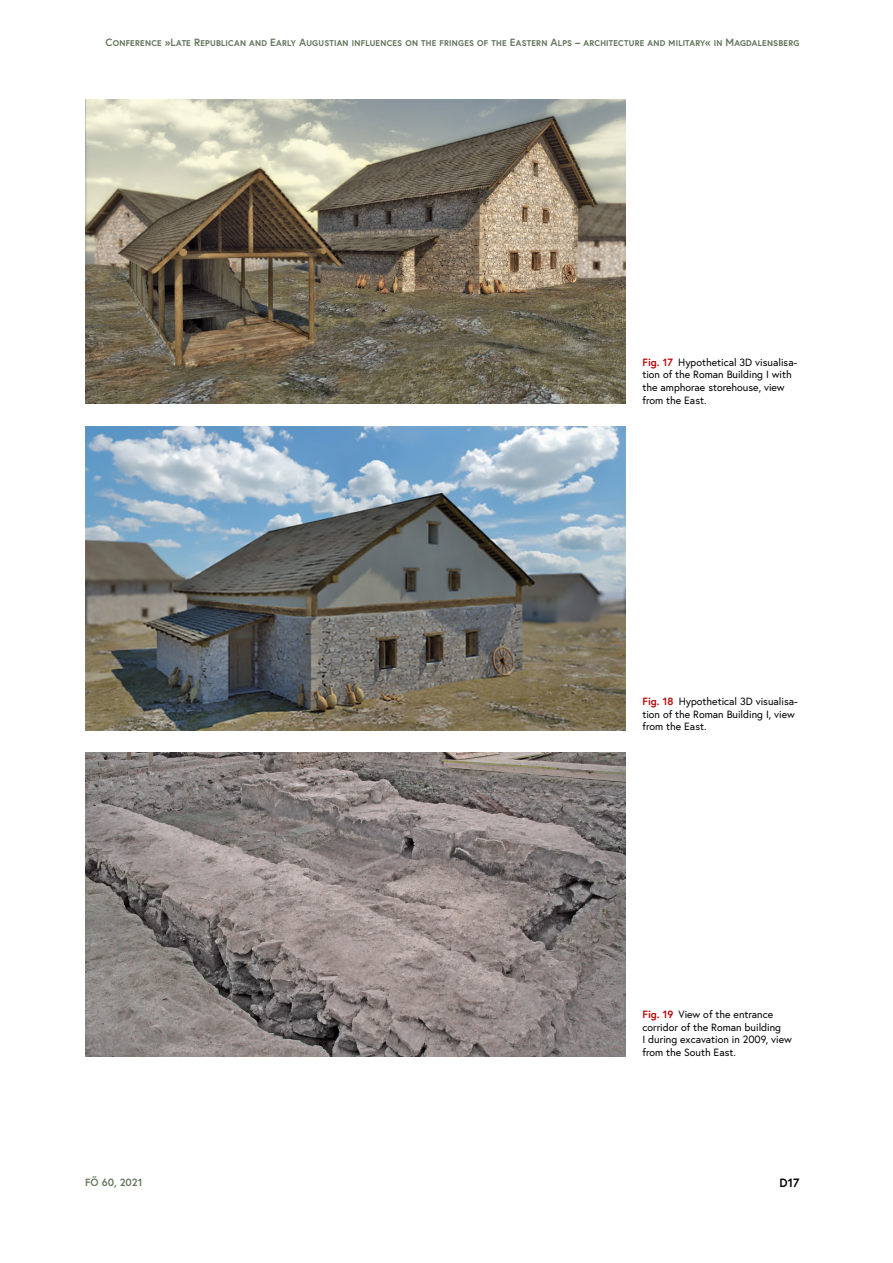
<style>
.page{position:relative;width:893px;height:1263px;background:#fff}
.page>*{position:absolute;margin:0;border:0;box-sizing:border-box;transform-origin:0 0}
.t1{font:700 12px "Europa Austria";color:#000}
.t2{font:10.5px/12.6px "Europa Austria";color:#000}
.t3{font:700 10.5px "Europa Austria Caps";letter-spacing:.015em;color:#65765e}
.t4{font:700 10.5px "Europa Austria";color:#65765e}
.s1{font-weight:700;color:#b70906}
</style>
<div class="page">
<img style="left:85px;top:99px;width:540px;height:304px">
<img style="left:85px;top:426px;width:540px;height:304px">
<img style="left:86px;top:753px;width:540px;height:303px">
<p class="t3" style="left:106px;top:36px;width:695px">Conference »Late Republican and Early Augustian influences on the fringes of the Eastern Alps – architecture and military« in Magdalensberg</p>
<p class="t2" style="left:642px;top:356px;width:156px"><span class="s1">Fig. 17</span> Hypothetical 3D visualisa&shy;tion of the Roman Building I with the amphorae storehouse, view from the East.</p>
<p class="t2" style="left:642px;top:695px;width:157px"><span class="s1">Fig. 18</span> Hypothetical 3D visualisa&shy;tion of the Roman Building I, view from the East.</p>
<p class="t4" style="left:85px;top:1175px;width:59px">FÖ 60, 2021</p>
<p class="t2" style="left:642px;top:1008px;width:151px"><span class="s1">Fig. 19</span> View of the entrance corridor of the Roman building<br>I during excavation in 2009, view from the South East.</p>
<p class="t1" style="left:780px;top:1175px;width:21px">D17</p>
</div>
